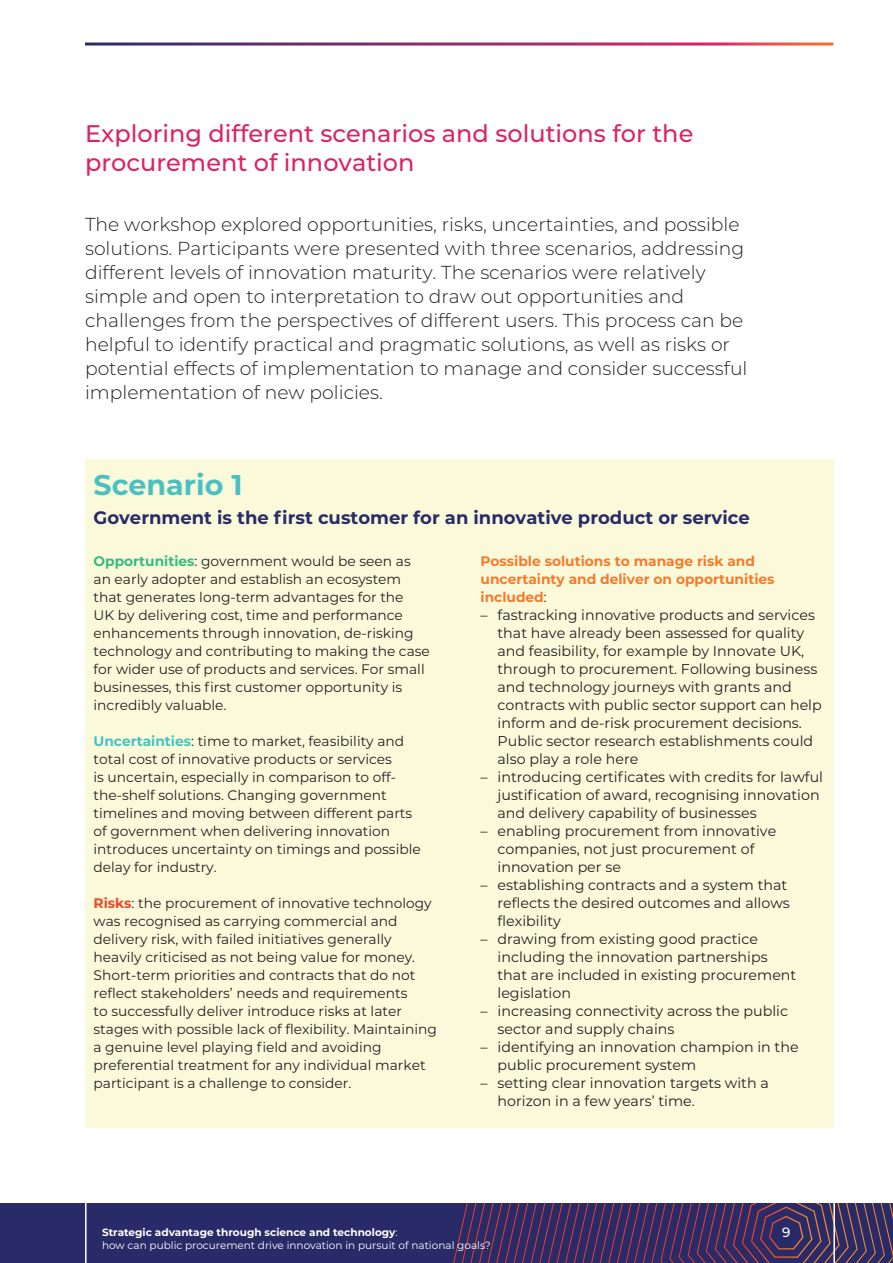
<style>
.page{position:relative;width:893px;height:1263px;background:#fff}
.page>*{position:absolute;margin:0;border:0;box-sizing:border-box;transform-origin:0 0}
.t1{font:700 28.5px "Montserrat";color:#49c1c2}
.t2{font:500 24px/28.5px "Montserrat";color:#dc2365}
.t3{font:300 18.75px/24px "Montserrat";color:#231f20}
.t4{font:700 18px "Montserrat";color:#292b68}
.t5{font:14.25px/18px "Montserrat";color:#231f20}
.t6{font:13.8px/18px "Montserrat";color:#231f20}
.t7{font:700 13.8px/18px "Montserrat";color:#f47b2c}
.t8{font:500 13.5px "Montserrat";color:#fff}
.t9{font:10.5px/12.6px "Montserrat";color:#fff}
.s1{font-weight:700;color:#3bb97f}
.s2{font-weight:700;color:#49c1c2}
.s3{font-weight:700;color:#ef4826}
.s4{font-weight:400;color:#231f20}
.s5{font-weight:700}
</style>
<div class="page">
<div style="left:0;top:1203px;width:893px;height:60px;background:#292b68"></div>
<svg style="left:453px;top:1203px;width:440px;height:60px"></svg>
<hr style="left:85px;top:1193px;width:2px;height:70px;background:#fff">
<hr style="left:833px;top:1193px;width:2px;height:70px;background:#fff">
<div style="left:85px;top:459px;width:748px;height:668px;background:#fafadb"></div>
<h2 class="t2" style="left:85px;top:119px;width:610px">Exploring different scenarios and solutions for the procurement of innovation</h2>
<p class="t3" style="left:85px;top:212px;width:664px">The workshop explored opportunities, risks, uncertainties, and possible solutions. Participants were presented with three scenarios, addressing different levels of innovation maturity. The scenarios were relatively simple and open to interpretation to draw out opportunities and challenges from the perspectives of different users. This process can be helpful to identify practical and pragmatic solutions, as well as risks or potential effects of implementation to manage and consider successful implementation of new policies.</p>
<h1 class="t1" style="left:94px;top:465px;width:151px">Scenario 1</h1>
<h3 class="t4" style="left:94px;top:504px;width:658px">Government is the first customer for an innovative product or service</h3>
<p class="t6" style="left:94px;top:552px;width:338px"><span class="s1">Opportunities</span>: government would be seen as an early adopter and establish an ecosystem that generates long-term advantages for the<br>UK by delivering cost, time and performance enhancements through innovation, de-risking technology and contributing to making the case for wider use of products and services. For small businesses, this first customer opportunity is incredibly valuable.</p>
<p class="t6" style="left:94px;top:732px;width:329px"><span class="s2">Uncertainties</span>: time to market, feasibility and total cost of innovative products or services<br>is uncertain, especially in comparison to off&shy;the-shelf solutions. Changing government timelines and moving between different parts of government when delivering innovation introduces uncertainty on timings and possible delay for industry.</p>
<p class="t6" style="left:94px;top:894px;width:345px"><span class="s3">Risks</span>: the procurement of innovative technology was recognised as carrying commercial and delivery risk, with failed initiatives generally heavily criticised as not being value for money.<br>Short-term priorities and contracts that do not reflect stakeholders’ needs and requirements<br>to successfully deliver introduce risks at later stages with possible lack of flexibility. Maintaining a genuine level playing field and avoiding preferential treatment for any individual market participant is a challenge to consider.</p>
<p class="t7" style="left:480px;top:552px;width:295px">Possible solutions to manage risk and uncertainty and deliver on opportunities included<span class="s4">:</span></p>
<p class="t5" style="left:497px;top:606px;width:326px;text-indent:-17px">– fastracking innovative products and services that have already been assessed for quality and feasibility, for example by Innovate UK, through to procurement. Following business and technology journeys with grants and contracts with public sector support can help inform and de-risk procurement decisions.<br>Public sector research establishments could also play a role here</p>
<p class="t5" style="left:497px;top:768px;width:327px;text-indent:-17px">– introducing certificates with credits for lawful justification of award, recognising innovation and delivery capability of businesses</p>
<p class="t5" style="left:497px;top:822px;width:280px;text-indent:-17px">– enabling procurement from innovative companies, not just procurement of innovation per se</p>
<p class="t5" style="left:497px;top:876px;width:294px;text-indent:-17px">– establishing contracts and a system that reflects the desired outcomes and allows flexibility</p>
<p class="t5" style="left:497px;top:930px;width:300px;text-indent:-17px">– drawing from existing good practice including the innovation partnerships that are included in existing procurement legislation</p>
<p class="t5" style="left:497px;top:1002px;width:292px;text-indent:-17px">– increasing connectivity across the public sector and supply chains</p>
<p class="t5" style="left:497px;top:1038px;width:303px;text-indent:-17px">– identifying an innovation champion in the public procurement system</p>
<p class="t5" style="left:497px;top:1073px;width:273px;text-indent:-17px">– setting clear innovation targets with a horizon in a few years’ time.</p>
<p class="t9" style="left:102px;top:1226px;width:390px"><span class="s5">Strategic advantage through science and technology</span>:<br>how can public procurement drive innovation in pursuit of national goals?</p>
<p class="t8" style="left:782px;top:1223px;width:10px">9</p>
</div>
